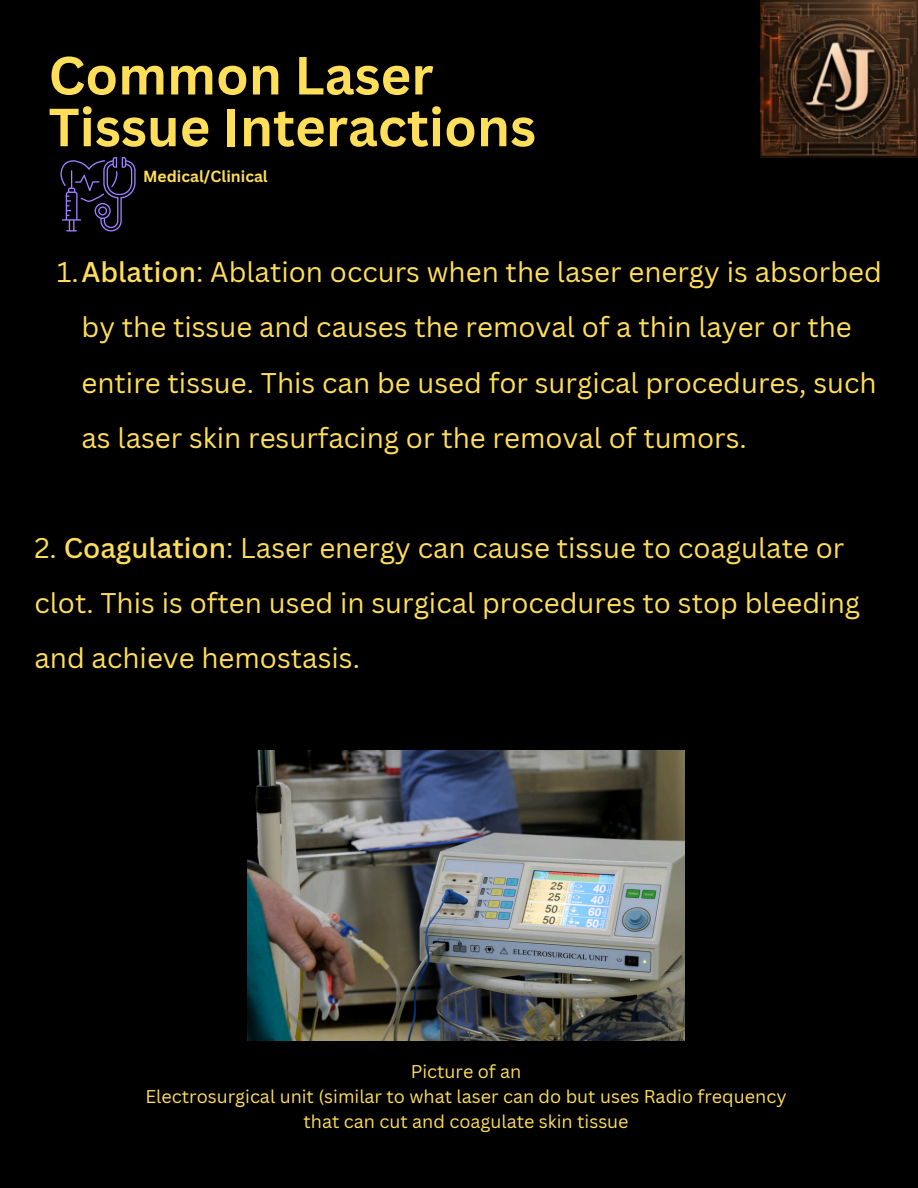
<style>
.page{position:relative;width:918px;height:1188px;background:#000}
.page>*{position:absolute;margin:0;border:0;box-sizing:border-box;transform-origin:0 0}
.t1{font:700 52.5px/51.8px "Canva Sans";color:#ffde59}
.t2{font:27.75px/55.2px "Canva Sans";color:#ffde59}
.t3{font:18px "Canva Sans";color:#ffde59}
.t4{font:700 15.75px "Canva Sans";color:#ffde59}
.s1{font-weight:500}
</style>
<div class="page">
<img style="left:761px;top:0;width:157px;height:158px">
<img style="left:248px;top:751px;width:436px;height:290px">
<svg style="left:60px;top:157px;width:75px;height:74px"></svg>
<h3 class="t1" style="left:49px;top:48px;width:489px">Common Laser<br>Tissue Interactions</h3>
<p class="t4" style="left:143px;top:165px;width:126px">Medical/Clinical</p>
<h1 class="t2" style="left:82px;top:244px;width:802px;text-indent:-25px">1.<span class="s1">Ablation</span>: Ablation occurs when the laser energy is absorbed by the tissue and causes the removal of a thin layer or the entire tissue. This can be used for surgical procedures, such as laser skin resurfacing or the removal of tumors.</h1>
<p class="t2" style="left:34px;top:520px;width:827px">2. <span class="s1">Coagulation</span>: Laser energy can cause tissue to coagulate or clot. This is often used in surgical procedures to stop bleeding and achieve hemostasis.</p>
<p class="t3" style="left:411px;top:1059px;width:112px">Picture of an</p>
<h2 class="t3" style="left:145px;top:1084px;width:643px">Electrosurgical unit (similar to what laser can do but uses Radio frequency</h2>
<p class="t3" style="left:304px;top:1108px;width:327px">that can cut and coagulate skin tissue</p>
</div>
